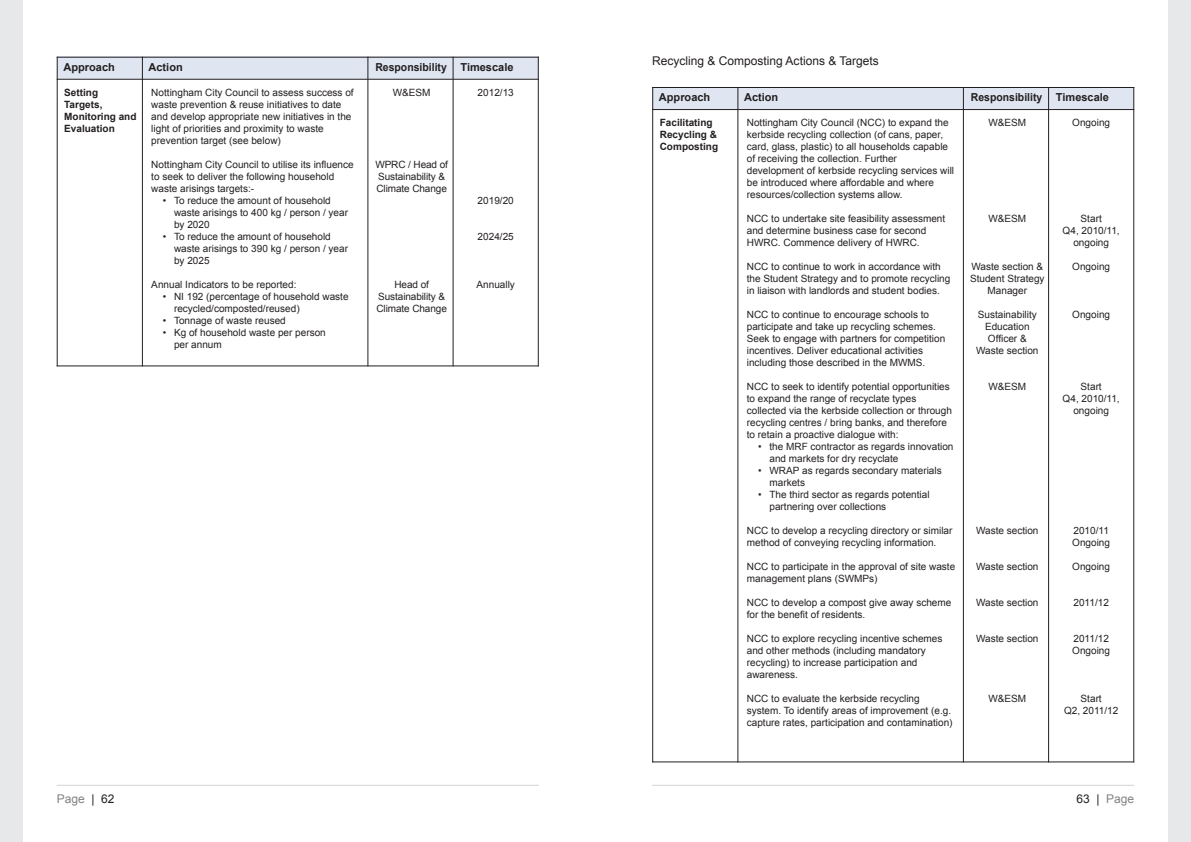
<style>
.page{position:relative;width:1191px;height:842px;background:#fff}
.page>*{position:absolute;margin:0;border:0;box-sizing:border-box;transform-origin:0 0}
.t1{font:12px "Arial";color:#231f20}
.t2{font:12px "Arial";color:#808285}
.t3{font:700 11px "Arial";color:#231f20;scale:.95 1}
.t4{font:700 11px "Arial";color:#231f20}
.t5{font:10px/12px "Arial";color:#231f20}
.t6{font:700 10px/12px "Arial";color:#231f20}
.s1{color:#231f20}
</style>
<div class="page">
<div style="left:0;top:0;width:23px;height:842px;background:#e7e8e9"></div>
<hr style="left:57px;top:785px;width:482px;height:1px;background:#d1d2d4">
<div style="left:1168px;top:0;width:23px;height:842px;background:#e7e8e9"></div>
<hr style="left:652px;top:785px;width:482px;height:1px;background:#d1d2d4">
<div style="left:652px;top:87px;width:86px;height:23px;background:#dfe6f1"></div>
<div style="left:738px;top:87px;width:225px;height:23px;background:#dfe6f1"></div>
<div style="left:963px;top:87px;width:85px;height:23px;background:#dfe6f1"></div>
<div style="left:1048px;top:87px;width:86px;height:23px;background:#dfe6f1"></div>
<hr style="left:652px;top:87px;width:1px;height:675px;background:#231f20">
<hr style="left:737px;top:87px;width:1px;height:675px;background:#231f20">
<hr style="left:963px;top:87px;width:1px;height:675px;background:#231f20">
<hr style="left:1048px;top:87px;width:1px;height:675px;background:#231f20">
<hr style="left:1133px;top:87px;width:1px;height:675px;background:#231f20">
<hr style="left:652px;top:87px;width:482px;height:1px;background:#231f20">
<hr style="left:652px;top:109px;width:482px;height:1px;background:#231f20">
<hr style="left:652px;top:761px;width:482px;height:1px;background:#231f20">
<div style="left:57px;top:57px;width:85px;height:22px;background:#dfe6f1"></div>
<div style="left:142px;top:57px;width:226px;height:22px;background:#dfe6f1"></div>
<div style="left:368px;top:57px;width:85px;height:22px;background:#dfe6f1"></div>
<div style="left:453px;top:57px;width:86px;height:22px;background:#dfe6f1"></div>
<hr style="left:57px;top:57px;width:1px;height:309px;background:#231f20">
<hr style="left:142px;top:57px;width:1px;height:309px;background:#231f20">
<hr style="left:367px;top:57px;width:1px;height:309px;background:#231f20">
<hr style="left:452px;top:57px;width:1px;height:309px;background:#231f20">
<hr style="left:538px;top:57px;width:1px;height:309px;background:#231f20">
<hr style="left:57px;top:57px;width:482px;height:1px;background:#231f20">
<hr style="left:57px;top:79px;width:482px;height:1px;background:#231f20">
<hr style="left:57px;top:365px;width:482px;height:1px;background:#231f20">
<p class="t4" style="left:63px;top:61px;width:53px">Approach</p>
<p class="t4" style="left:149px;top:61px;width:36px">Action</p>
<p class="t3" style="left:375px;top:61px;width:147px">Responsibility Timescale</p>
<p class="t6" style="left:64px;top:86px;width:74px">Setting<br>Targets,<br>Monitoring and<br>Evaluation</p>
<p class="t5" style="left:151px;top:86px;width:204px">Nottingham City Council to assess success of waste prevention &amp; reuse initiatives to date and develop appropriate new initiatives in the light of priorities and proximity to waste prevention target (see below)</p>
<p class="t5" style="left:151px;top:158px;width:204px">Nottingham City Council to utilise its influence to seek to deliver the following household waste arisings targets:-</p>
<p class="t5" style="left:174px;top:194px;width:175px;text-indent:-11px">• To reduce the amount of household waste arisings to 400 kg / person / year by 2020</p>
<p class="t5" style="left:174px;top:230px;width:175px;text-indent:-11px">• To reduce the amount of household waste arisings to 390 kg / person / year by 2025</p>
<p class="t5" style="left:151px;top:278px;width:147px">Annual Indicators to be reported:</p>
<p class="t5" style="left:174px;top:290px;width:176px;text-indent:-11px">• NI 192 (percentage of household waste recycled/composted/reused)</p>
<p class="t5" style="left:163px;top:314px;width:125px">• Tonnage of waste reused</p>
<p class="t5" style="left:174px;top:326px;width:153px;text-indent:-11px">• Kg of household waste per person per annum</p>
<p class="t5" style="left:393px;top:86px;width:39px">W&amp;ESM</p>
<p class="t5" style="left:477px;top:86px;width:38px">2012/13</p>
<p class="t5" style="left:375px;top:158px;width:74px">WPRC / Head of<br>Sustainability &amp;<br>Climate Change</p>
<p class="t5" style="left:477px;top:194px;width:38px">2019/20</p>
<p class="t5" style="left:477px;top:230px;width:38px">2024/25</p>
<p class="t5" style="left:376px;top:278px;width:72px;text-align:center">Head of<br>Sustainability &amp;<br>Climate Change</p>
<p class="t5" style="left:476px;top:278px;width:40px">Annually</p>
<p class="t1" style="left:652px;top:55px;width:228px">Recycling &amp; Composting Actions &amp; Targets</p>
<p class="t4" style="left:659px;top:91px;width:53px">Approach</p>
<p class="t4" style="left:744px;top:91px;width:36px">Action</p>
<p class="t3" style="left:971px;top:91px;width:147px">Responsibility Timescale</p>
<p class="t6" style="left:660px;top:117px;width:60px">Facilitating<br>Recycling &amp;<br>Composting</p>
<p class="t5" style="left:747px;top:117px;width:209px">Nottingham City Council (NCC) to expand the kerbside recycling collection (of cans, paper, card, glass, plastic) to all households capable of receiving the collection. Further development of kerbside recycling services will be introduced where affordable and where resources/collection systems allow.</p>
<p class="t5" style="left:747px;top:213px;width:200px">NCC to undertake site feasibility assessment and determine business case for second<br>HWRC. Commence delivery of HWRC.</p>
<p class="t5" style="left:747px;top:261px;width:205px">NCC to continue to work in accordance with the Student Strategy and to promote recycling in liaison with landlords and student bodies.</p>
<p class="t5" style="left:747px;top:309px;width:200px">NCC to continue to encourage schools to participate and take up recycling schemes.<br>Seek to engage with partners for competition incentives. Deliver educational activities including those described in the MWMS.</p>
<p class="t5" style="left:747px;top:381px;width:207px">NCC to seek to identify potential opportunities to expand the range of recyclate types collected via the kerbside collection or through recycling centres / bring banks, and therefore to retain a proactive dialogue with:</p>
<p class="t5" style="left:769px;top:441px;width:185px;text-indent:-11px">• the MRF contractor as regards innovation and markets for dry recyclate</p>
<p class="t5" style="left:769px;top:465px;width:174px;text-indent:-11px">• WRAP as regards secondary materials markets</p>
<p class="t5" style="left:769px;top:489px;width:162px;text-indent:-11px">• The third sector as regards potential partnering over collections</p>
<p class="t5" style="left:747px;top:525px;width:207px">NCC to develop a recycling directory or similar method of conveying recycling information.</p>
<p class="t5" style="left:747px;top:561px;width:210px">NCC to participate in the approval of site waste management plans (SWMPs)</p>
<p class="t5" style="left:747px;top:597px;width:206px">NCC to develop a compost give away scheme for the benefit of residents.</p>
<p class="t5" style="left:747px;top:633px;width:197px">NCC to explore recycling incentive schemes and other methods (including mandatory recycling) to increase participation and awareness.</p>
<p class="t5" style="left:747px;top:693px;width:207px">NCC to evaluate the kerbside recycling system. To identify areas of improvement (e.g. capture rates, participation and contamination)</p>
<p class="t5" style="left:1072px;top:117px;width:39px">Ongoing</p>
<p class="t5" style="left:988px;top:117px;width:39px">W&amp;ESM</p>
<p class="t5" style="left:988px;top:213px;width:39px">W&amp;ESM</p>
<p class="t5" style="left:1062px;top:213px;width:59px;text-align:center">Start<br>Q4, 2010/11, ongoing</p>
<p class="t5" style="left:1072px;top:261px;width:39px">Ongoing</p>
<p class="t5" style="left:1072px;top:309px;width:39px">Ongoing</p>
<p class="t5" style="left:970px;top:261px;width:76px;text-align:center">Waste section &amp;<br>Student Strategy<br>Manager</p>
<p class="t5" style="left:976px;top:309px;width:64px;text-align:center">Sustainability<br>Education<br>Officer &amp;<br>Waste section</p>
<p class="t5" style="left:988px;top:381px;width:39px">W&amp;ESM</p>
<p class="t5" style="left:1062px;top:381px;width:59px;text-align:center">Start<br>Q4, 2010/11, ongoing</p>
<p class="t5" style="left:1072px;top:525px;width:39px">2010/11<br>Ongoing</p>
<p class="t5" style="left:1072px;top:561px;width:39px">Ongoing</p>
<p class="t5" style="left:1073px;top:597px;width:37px">2011/12</p>
<p class="t5" style="left:1072px;top:633px;width:39px">2011/12<br>Ongoing</p>
<p class="t5" style="left:1064px;top:693px;width:56px;text-align:center">Start<br>Q2, 2011/12</p>
<p class="t5" style="left:976px;top:525px;width:64px">Waste section</p>
<p class="t5" style="left:976px;top:561px;width:64px">Waste section</p>
<p class="t5" style="left:976px;top:597px;width:64px">Waste section</p>
<p class="t5" style="left:976px;top:633px;width:64px">Waste section</p>
<p class="t5" style="left:988px;top:693px;width:39px">W&amp;ESM</p>
<p class="t2" style="left:57px;top:792px;width:59px">Page <span class="s1">| 62</span></p>
<p class="t2" style="left:1076px;top:792px;width:59px"><span class="s1">63 |</span> Page</p>
</div>
